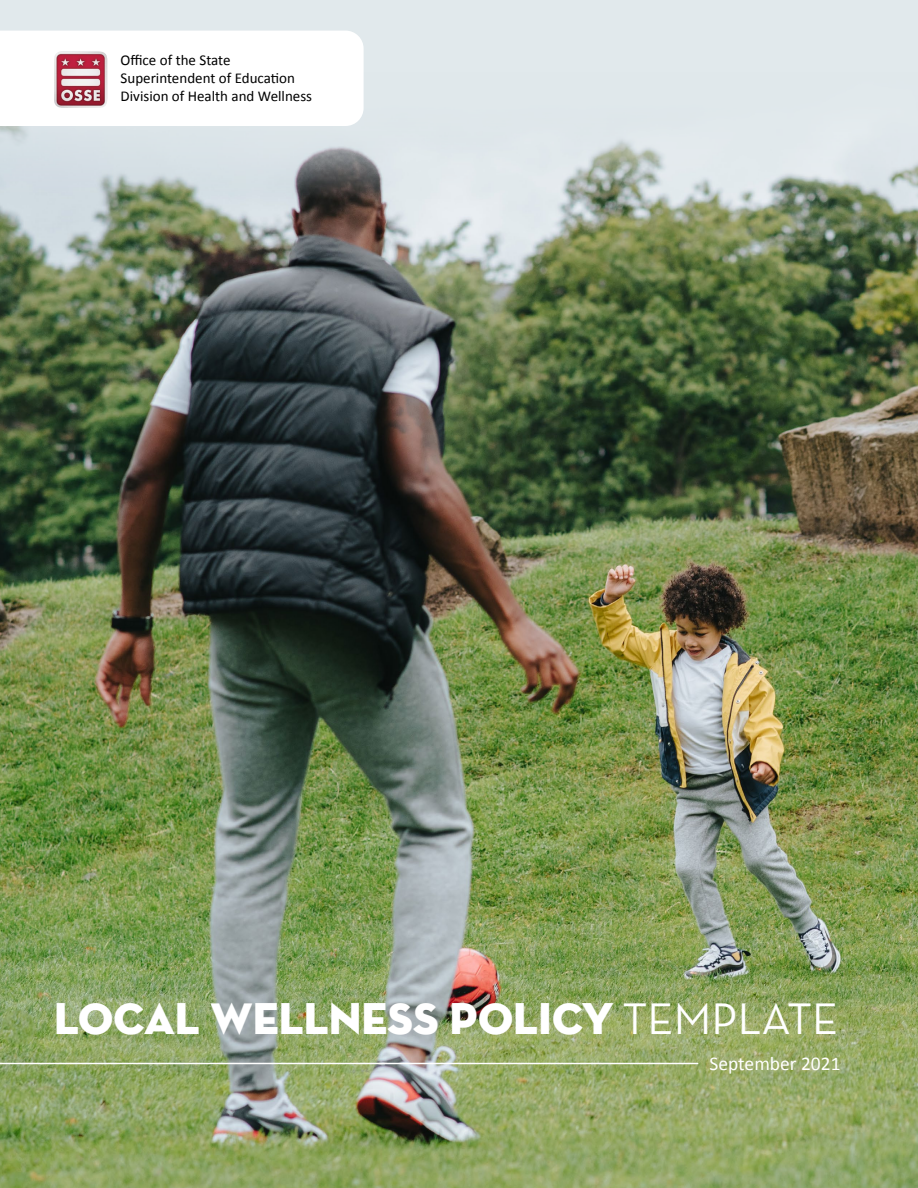
<style>
.page{position:relative;width:918px;height:1188px;background:#fff}
.page>*{position:absolute;margin:0;border:0;box-sizing:border-box;transform-origin:0 0}
.t1{font:45px "Neutra Disp Titling";color:#fff}
.t2{font:19.5px "Calibri";color:#fff}
.t3{font:15px/18px "Calibri";color:#000}
.s1{font-family:"Neutra Text TF"}
</style>
<div class="page">
<div style="left:0;top:0;width:918px;height:389px;background:#e1e9ec"></div>
<img style="left:0;top:126px;width:918px;height:1062px">
<div style="left:0;top:31px;width:364px;height:95px;background:#fff"></div>
<img style="left:54px;top:51px;width:54px;height:58px">
<hr style="left:0;top:1063px;width:698px;height:1px;background:#fff">
<p class="t3" style="left:121px;top:51px;width:193px">Office of the State<br>Superintendent of Education<br>Division of Health and Wellness</p>
<h1 class="t1" style="left:54px;top:991px;width:786px">LOCAL WELLNESS POLICY <span class="s1">TEMPLATE</span></h1>
<h2 class="t2" style="left:709px;top:1051px;width:133px">September 2021</h2>
</div>
